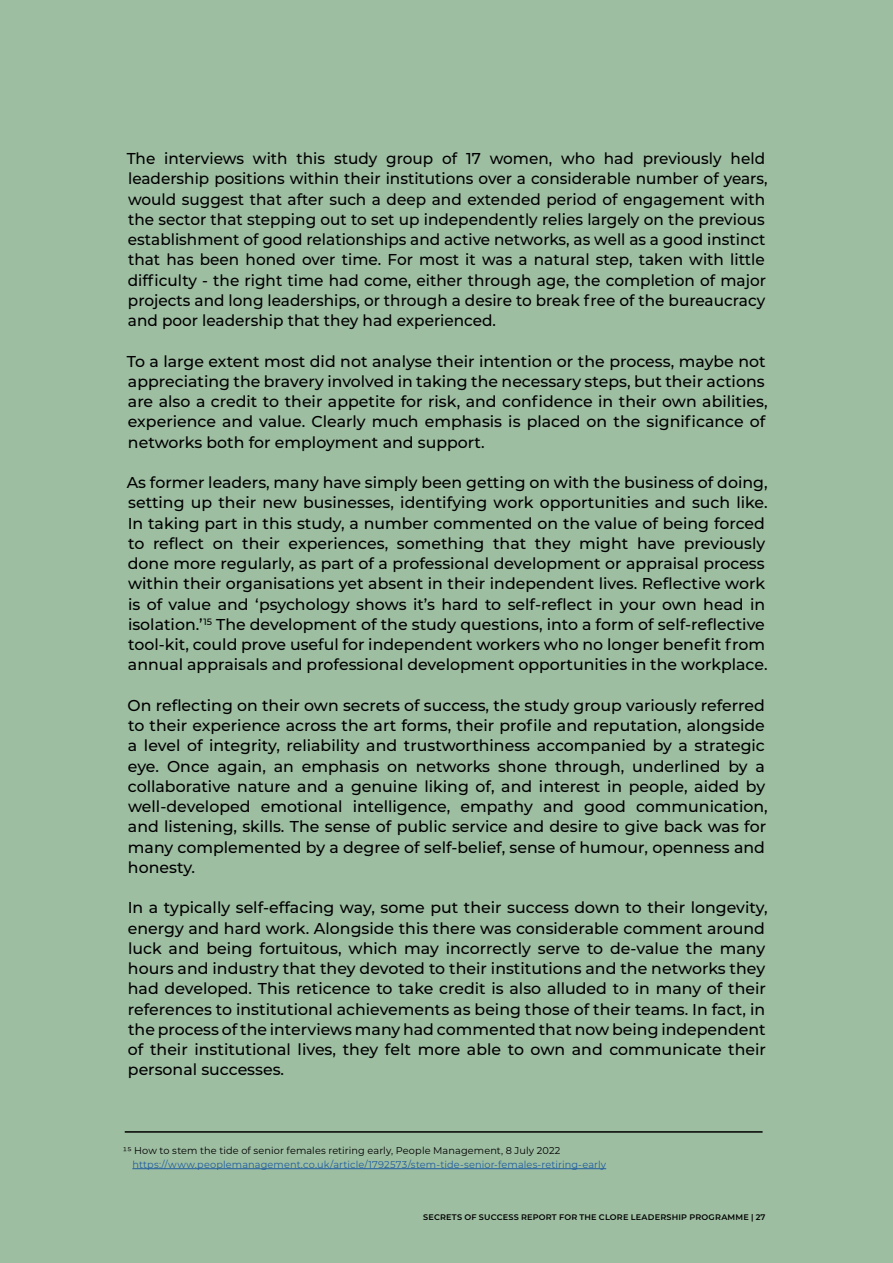
<style>
.page{position:relative;width:893px;height:1263px;background:#9ebea2}
.page>*{position:absolute;margin:0;border:0;box-sizing:border-box;transform-origin:0 0}
.t1{font:500 15.75px/20.2px "Montserrat";color:#000}
.t2{font:9.9px "Montserrat";letter-spacing:.01em;color:#215e9e}
.t3{font:9.9px "Montserrat";letter-spacing:.01em;color:#000}
.t4{font:600 8.1px "Montserrat";letter-spacing:.025em;color:#000}
</style>
<div class="page">
<hr style="left:125px;top:1131px;width:638px;height:2px;background:#000">
<hr style="left:132px;top:1168px;width:474px;height:1px;background:#215e9e">
<p class="t1" style="left:127px;top:148px;width:642px">The interviews with this study group of 17 women, who had previously held leadership positions within their institutions over a considerable number of years, would suggest that after such a deep and extended period of engagement with the sector that stepping out to set up independently relies largely on the previous establishment of good relationships and active networks, as well as a good instinct that has been honed over time. For most it was a natural step, taken with little difficulty - the right time had come, either through age, the completion of major projects and long leaderships, or through a desire to break free of the bureaucracy and poor leadership that they had experienced.</p>
<p class="t1" style="left:127px;top:350px;width:642px">To a large extent most did not analyse their intention or the process, maybe not appreciating the bravery involved in taking the necessary steps, but their actions are also a credit to their appetite for risk, and confidence in their own abilities, experience and value. Clearly much emphasis is placed on the significance of networks both for employment and support.</p>
<p class="t1" style="left:127px;top:472px;width:642px">As former leaders, many have simply been getting on with the business of doing, setting up their new businesses, identifying work opportunities and such like.<br>In taking part in this study, a number commented on the value of being forced to reflect on their experiences, something that they might have previously done more regularly, as part of a professional development or appraisal process within their organisations yet absent in their independent lives. Reflective work is of value and ‘psychology shows it’s hard to self-reflect in your own head in isolation.’<sup>15</sup> The development of the study questions, into a form of self-reflective tool-kit, could prove useful for independent workers who no longer benefit from annual appraisals and professional development opportunities in the workplace.</p>
<p class="t1" style="left:128px;top:694px;width:642px">On reflecting on their own secrets of success, the study group variously referred to their experience across the art forms, their profile and reputation, alongside a level of integrity, reliability and trustworthiness accompanied by a strategic eye. Once again, an emphasis on networks shone through, underlined by a collaborative nature and a genuine liking of, and interest in people, aided by well-developed emotional intelligence, empathy and good communication, and listening, skills. The sense of public service and desire to give back was for many complemented by a degree of self-belief, sense of humour, openness and honesty.</p>
<p class="t1" style="left:128px;top:897px;width:641px">In a typically self-effacing way, some put their success down to their longevity, energy and hard work. Alongside this there was considerable comment around luck and being fortuitous, which may incorrectly serve to de-value the many hours and industry that they devoted to their institutions and the networks they had developed. This reticence to take credit is also alluded to in many of their references to institutional achievements as being those of their teams. In fact, in the process of the interviews many had commented that now being independent of their institutional lives, they felt more able to own and communicate their personal successes.</p>
<p class="t3" style="left:123px;top:1144px;width:439px">15 How to stem the tide of senior females retiring early, People Management, 8 July 2022</p>
<p class="t2" style="left:132px;top:1157px;width:475px">https://www.peoplemanagement.co.uk/article/1792573/stem-tide-senior-females-retiring-early</p>
<p class="t4" style="left:423px;top:1211px;width:344px">SECRETS OF SUCCESS REPORT FOR THE CLORE LEADERSHIP PROGRAMME | 27</p>
</div>
